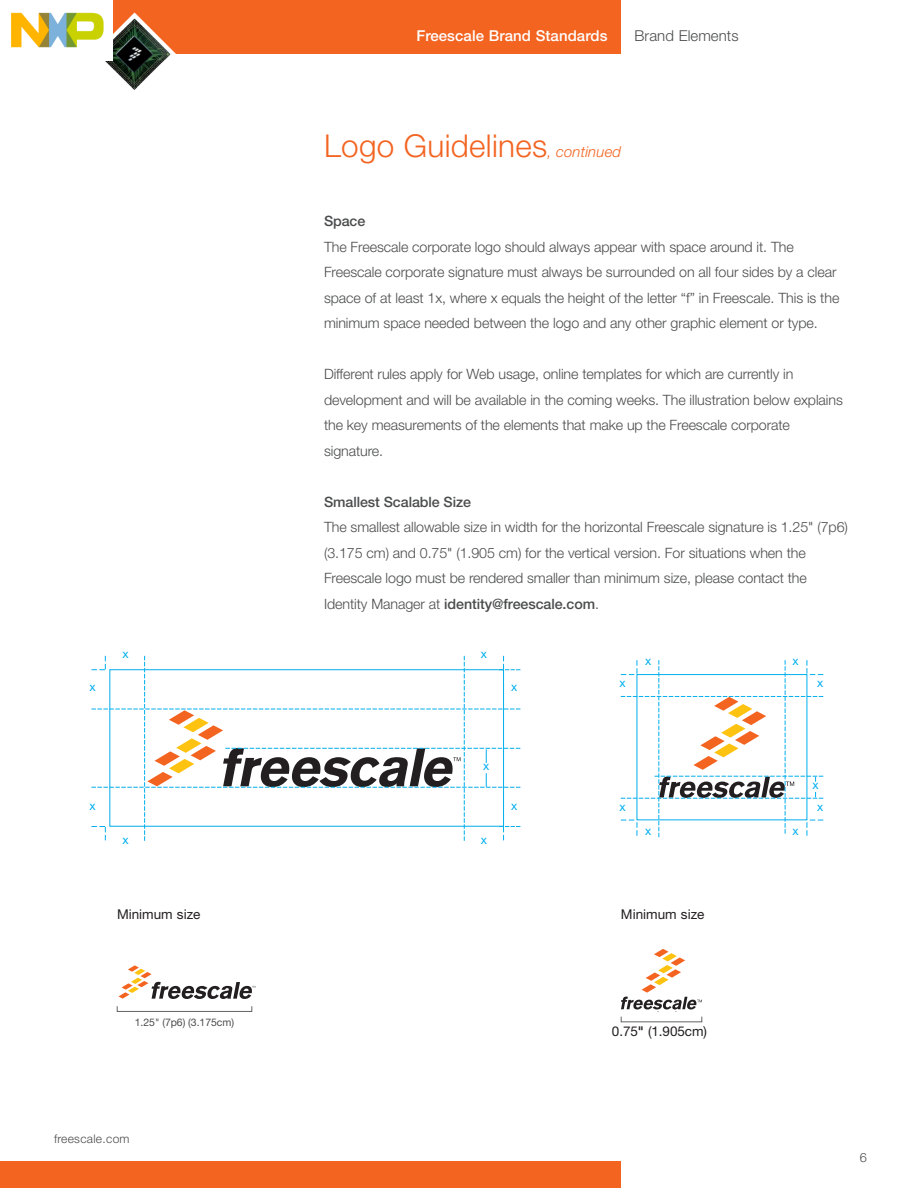
<style>
.page{position:relative;width:918px;height:1188px;background:#fff}
.page>*{position:absolute;margin:0;border:0;box-sizing:border-box;transform-origin:0 0}
._00_FSL_BrndGd_Title{font:300 31.5px "Helvetica Neue LT Pro";letter-spacing:.01em;color:#f36421}
.t1{font:500 15px "Helvetica Neue LT Pro";letter-spacing:.005em;color:#fff}
.BR11_BodyCopy{font:300 15px "Helvetica Neue LT Pro";letter-spacing:.005em;color:#4b4c4d}
.t2{font:300 14.25px/25.5px "Helvetica Neue LT Pro";letter-spacing:-.005em;color:#4b4c4d}
.t3{font:500 14.25px "Helvetica Neue LT Pro";letter-spacing:-.005em;color:#4b4c4d}
._01_FS_Body_Text{font:13.5px "Helvetica Neue LT Pro";color:#231f20}
.t4{font:300 12.75px "Helvetica Neue LT Pro";color:#4b4c4d}
.t5{font:12px "Helvetica Neue LT Pro";color:#00aeef}
.t6{font:300 12px "Helvetica Neue LT Pro";letter-spacing:.025em;color:#4b4c4d}
.t7{font:10.5px "Helvetica Neue LT Pro";letter-spacing:-.005em;color:#4b4c4d}
.s1{font-style:italic;font-size:15px}
.s2{font-weight:500}
</style>
<div class="page">
<div style="left:0;top:0;width:621px;height:54px;background:#f36421"></div>
<div style="left:0;top:1161px;width:621px;height:27px;background:#f36421"></div>
<svg style="left:112px;top:12px;width:64px;height:42px"></svg>
<img style="left:105px;top:17px;width:66px;height:73px">
<svg style="left:91px;top:656px;width:429px;height:185px"></svg>
<div style="left:117px;top:1006px;width:135px;height:6px;border:1px solid #636366"></div>
<svg style="left:621px;top:949px;width:81px;height:60px"></svg>
<div style="left:621px;top:1016px;width:81px;height:6px;border:1px solid #636366"></div>
<svg style="left:621px;top:660px;width:202px;height:177px"></svg>
<svg style="left:118px;top:965px;width:137px;height:34px"></svg>
<img style="left:0;top:0;width:112px;height:60px">
<p class="t1" style="left:416px;top:27px;width:193px">Freescale Brand Standards</p>
<p class="BR11_BodyCopy" style="left:634px;top:27px;width:106px">Brand Elements</p>
<p class="t5" style="left:89px;top:679px;width:8px">x</p>
<p class="_00_FSL_BrndGd_Title" style="left:324px;top:127px;width:299px">Logo Guidelines<span class="s1">, continued</span></p>
<p class="t3" style="left:324px;top:213px;width:43px">Space</p>
<p class="t2" style="left:324px;top:234px;width:517px">The Freescale corporate logo should always appear with space around it. The Freescale corporate signature must always be surrounded on all four sides by a clear space of at least 1x, where x equals the height of the letter “f” in Freescale. This is the minimum space needed between the logo and any other graphic element or type.</p>
<p class="t2" style="left:324px;top:361px;width:520px">Different rules apply for Web usage, online templates for which are currently in development and will be available in the coming weeks. The illustration below explains the key measurements of the elements that make up the Freescale corporate signature.</p>
<p class="t3" style="left:324px;top:493px;width:149px">Smallest Scalable Size</p>
<p class="t2" style="left:324px;top:514px;width:525px">The smallest allowable size in width for the horizontal Freescale signature is 1.25" (7p6)</p>
<p class="t2" style="left:324px;top:540px;width:484px;text-align:justify">(3.175 cm) and 0.75" (1.905 cm) for the vertical version. For situations when the Freescale logo must be rendered smaller than minimum size, please contact the Identity Manager at <span class="s2">identity@freescale.com</span>.</p>
<p class="t5" style="left:122px;top:646px;width:8px">x</p>
<p class="t5" style="left:481px;top:646px;width:8px">x</p>
<p class="t5" style="left:511px;top:679px;width:8px">x</p>
<p class="t5" style="left:620px;top:675px;width:8px">x</p>
<p class="t5" style="left:645px;top:654px;width:8px">x</p>
<p class="t5" style="left:793px;top:654px;width:8px">x</p>
<p class="t5" style="left:817px;top:675px;width:8px">x</p>
<p class="t5" style="left:89px;top:798px;width:8px">x</p>
<p class="t5" style="left:483px;top:758px;width:8px">x</p>
<p class="t5" style="left:122px;top:832px;width:8px">x</p>
<p class="t5" style="left:481px;top:832px;width:8px">x</p>
<p class="t5" style="left:511px;top:798px;width:8px">x</p>
<p class="_01_FS_Body_Text" style="left:117px;top:905px;width:85px">Minimum size</p>
<p class="t5" style="left:620px;top:800px;width:8px">x</p>
<p class="t5" style="left:645px;top:823px;width:8px">x</p>
<p class="t5" style="left:793px;top:823px;width:8px">x</p>
<p class="t5" style="left:813px;top:777px;width:8px">x</p>
<p class="t5" style="left:817px;top:800px;width:8px">x</p>
<p class="_01_FS_Body_Text" style="left:621px;top:905px;width:85px">Minimum size</p>
<p class="t7" style="left:135px;top:1015px;width:101px">1.25" (7p6) (3.175cm)</p>
<p class="t6" style="left:54px;top:1132px;width:77px">freescale.com</p>
<p class="_01_FS_Body_Text" style="left:612px;top:1023px;width:97px">0.75<span class="s2">"</span> (1.905cm)</p>
<p class="t4" style="left:860px;top:1149px;width:9px">6</p>
</div>
